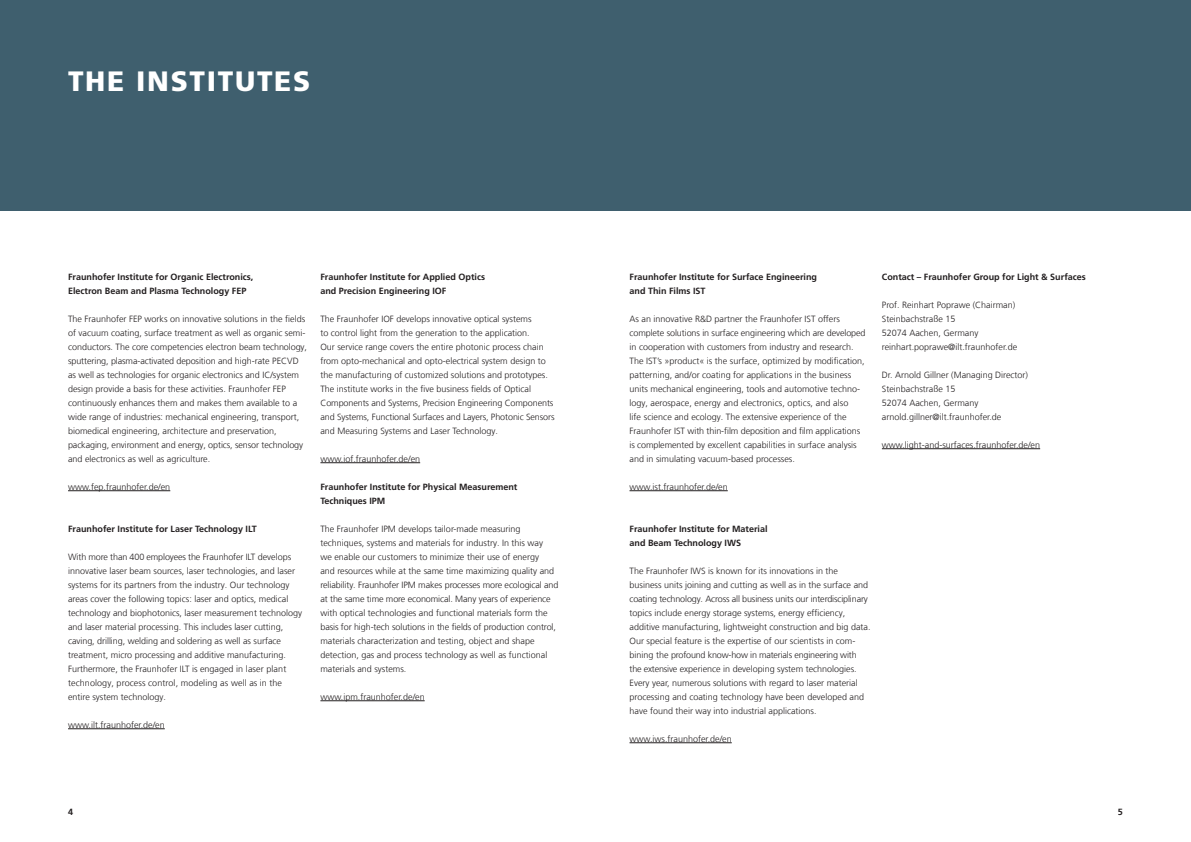
<style>
.page{position:relative;width:1191px;height:842px;background:#fff}
.page>*{position:absolute;margin:0;border:0;box-sizing:border-box;transform-origin:0 0}
.t1{font:900 28px "Frutiger LT Com";letter-spacing:.06em;color:#fff}
.t2{font:300 9px/14px "Frutiger LT Com";color:#231f20}
.t3{font:700 9px/14px "Frutiger LT Com";color:#231f20}
</style>
<div class="page">
<div style="left:0;top:0;width:1191px;height:210px;background:#3f5f6e"></div>
<hr style="left:629px;top:490px;width:98px;height:1px;background:#231f20">
<hr style="left:629px;top:742px;width:102px;height:1px;background:#231f20">
<hr style="left:882px;top:448px;width:158px;height:1px;background:#231f20">
<hr style="left:68px;top:490px;width:102px;height:1px;background:#231f20">
<hr style="left:68px;top:728px;width:97px;height:1px;background:#231f20">
<hr style="left:320px;top:462px;width:100px;height:1px;background:#231f20">
<hr style="left:320px;top:700px;width:105px;height:1px;background:#231f20">
<h1 class="t1" style="left:68px;top:64px;width:244px">THE INSTITUTES</h1>
<p class="t3" style="left:68px;top:270px;width:187px">Fraunhofer Institute for Organic Electronics,<br>Electron Beam and Plasma Technology FEP</p>
<p class="t2" style="left:68px;top:312px;width:240px">The Fraunhofer FEP works on innovative solutions in the fields of vacuum coating, surface treatment as well as organic semi&shy;conductors. The core competencies electron beam technology, sputtering, plasma-activated deposition and high-rate PECVD as well as technologies for organic electronics and IC/system design provide a basis for these activities. Fraunhofer FEP continuously enhances them and makes them available to a wide range of industries: mechanical engineering, transport, biomedical engineering, architecture and preservation, packaging, environment and energy, optics, sensor technology and electronics as well as agriculture.</p>
<p class="t2" style="left:68px;top:480px;width:104px">www.fep.fraunhofer.de/en</p>
<p class="t3" style="left:68px;top:522px;width:190px">Fraunhofer Institute for Laser Technology ILT</p>
<p class="t2" style="left:68px;top:550px;width:235px">With more than 400 employees the Fraunhofer ILT develops innovative laser beam sources, laser technologies, and laser systems for its partners from the industry. Our technology areas cover the following topics: laser and optics, medical technology and biophotonics, laser measurement technology and laser material processing. This includes laser cutting, caving, drilling, welding and soldering as well as surface treatment, micro processing and additive manufacturing.<br>Furthermore, the Fraunhofer ILT is engaged in laser plant technology, process control, modeling as well as in the entire system technology.</p>
<p class="t2" style="left:68px;top:718px;width:98px">www.ilt.fraunhofer.de/en</p>
<p class="t3" style="left:320px;top:270px;width:166px">Fraunhofer Institute for Applied Optics and Precision Engineering IOF</p>
<p class="t2" style="left:320px;top:312px;width:236px">The Fraunhofer IOF develops innovative optical systems<br>to control light from the generation to the application.<br>Our service range covers the entire photonic process chain from opto-mechanical and opto-electrical system design to the manufacturing of customized solutions and prototypes.<br>The institute works in the five business fields of Optical Components and Systems, Precision Engineering Components and Systems, Functional Surfaces and Layers, Photonic Sensors and Measuring Systems and Laser Technology.</p>
<p class="t2" style="left:320px;top:452px;width:101px">www.iof.fraunhofer.de/en</p>
<p class="t3" style="left:320px;top:480px;width:198px">Fraunhofer Institute for Physical Measurement<br>Techniques IPM</p>
<p class="t2" style="left:320px;top:522px;width:239px">The Fraunhofer IPM develops tailor-made measuring techniques, systems and materials for industry. In this way<br>we enable our customers to minimize their use of energy<br>and resources while at the same time maximizing quality and reliability. Fraunhofer IPM makes processes more ecological and at the same time more economical. Many years of experience with optical technologies and functional materials form the basis for high-tech solutions in the fields of production control, materials characterization and testing, object and shape detection, gas and process technology as well as functional materials and systems.</p>
<p class="t2" style="left:320px;top:690px;width:106px">www.ipm.fraunhofer.de/en</p>
<p class="t3" style="left:629px;top:270px;width:189px">Fraunhofer Institute for Surface Engineering and Thin Films IST</p>
<p class="t2" style="left:629px;top:312px;width:237px">As an innovative R&amp;D partner the Fraunhofer IST offers complete solutions in surface engineering which are developed in cooperation with customers from industry and research.<br>The IST’s »product« is the surface, optimized by modification, patterning, and/or coating for applications in the business units mechanical engineering, tools and automotive techno&shy;logy, aerospace, energy and electronics, optics, and also<br>life science and ecology. The extensive experience of the Fraunhofer IST with thin-film deposition and film applications is complemented by excellent capabilities in surface analysis and in simulating vacuum-based processes.</p>
<p class="t2" style="left:629px;top:480px;width:100px">www.ist.fraunhofer.de/en</p>
<p class="t3" style="left:629px;top:522px;width:140px">Fraunhofer Institute for Material and Beam Technology IWS</p>
<p class="t2" style="left:629px;top:564px;width:242px">The Fraunhofer IWS is known for its innovations in the business units joining and cutting as well as in the surface and coating technology. Across all business units our interdisciplinary topics include energy storage systems, energy efficiency, additive manufacturing, lightweight construction and big data.<br>Our special feature is the expertise of our scientists in com&shy;bining the profound know-how in materials engineering with the extensive experience in developing system technologies.<br>Every year, numerous solutions with regard to laser material processing and coating technology have been developed and have found their way into industrial applications.</p>
<p class="t2" style="left:629px;top:732px;width:104px">www.iws.fraunhofer.de/en</p>
<p class="t3" style="left:882px;top:270px;width:205px">Contact – Fraunhofer Group for Light &amp; Surfaces</p>
<p class="t2" style="left:882px;top:298px;width:137px">Prof. Reinhart Poprawe (Chairman)<br>Steinbachstraße 15<br>52074 Aachen, Germany reinhart.poprawe@ilt.fraunhofer.de</p>
<p class="t2" style="left:882px;top:368px;width:148px">Dr. Arnold Gillner (Managing Director)<br>Steinbachstraße 15<br>52074 Aachen, Germany arnold.gillner@ilt.fraunhofer.de</p>
<p class="t2" style="left:882px;top:438px;width:160px">www.light-and-surfaces.fraunhofer.de/en</p>
<p class="t3" style="left:68px;top:805px;width:7px">4</p>
<p class="t3" style="left:1118px;top:805px;width:7px">5</p>
</div>
